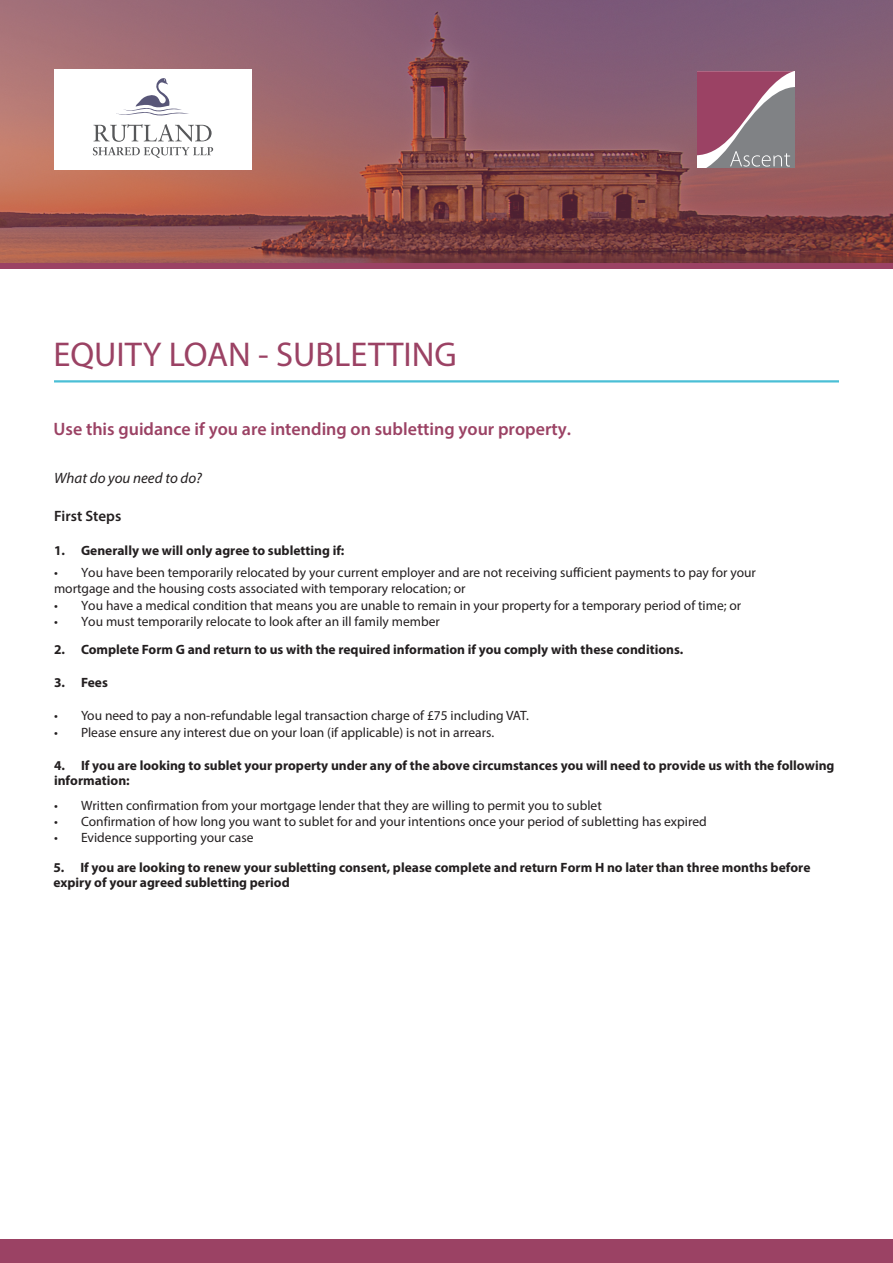
<style>
.page{position:relative;width:893px;height:1263px;background:#fff}
.page>*{position:absolute;margin:0;border:0;box-sizing:border-box;transform-origin:0 0}
.t1{font:34.5px "Myriad Pro";color:#9b4264}
.t2{font:600 18px "Myriad Pro";color:#9b4264}
.t3{font:italic 15px "Myriad Pro";color:#231f20}
.t4{font:600 15px "Myriad Pro";color:#231f20}
.t5{font:13.5px/16.2px "Myriad Pro";color:#231f20}
.t6{font:700 13.5px/15.6px "Myriad Pro";color:#231f20}
</style>
<div class="page">
<hr style="left:54px;top:380px;width:785px;height:2px;background:#4abfd6">
<div style="left:0;top:1240px;width:893px;height:23px;background:#9b4264"></div>
<svg style="left:0;top:0;width:893px;height:263px;background:#8f585f"></svg>
<div style="left:54px;top:69px;width:198px;height:101px;background:#fff"></div>
<svg style="left:116px;top:78px;width:73px;height:38px"></svg>
<svg style="left:93px;top:124px;width:120px;height:34px"></svg>
<div style="left:0;top:263px;width:893px;height:6px;background:#9b4264"></div>
<svg style="left:697px;top:72px;width:98px;height:96px;background:#9b7283"></svg>
<p class="t1" style="left:54px;top:333px;width:405px">EQUITY LOAN - SUBLETTING</p>
<p class="t2" style="left:54px;top:418px;width:519px">Use this guidance if you are intending on subletting your property.</p>
<p class="t3" style="left:54px;top:469px;width:150px">What do you need to do?</p>
<p class="t4" style="left:54px;top:507px;width:69px">First Steps</p>
<p class="t6" style="left:54px;top:542px;width:292px">1. Generally we will only agree to subletting if:</p>
<p class="t5" style="left:54px;top:564px;width:703px">• You have been temporarily relocated by your current employer and are not receiving sufficient payments to pay for your mortgage and the housing costs associated with temporary relocation; or</p>
<p class="t5" style="left:54px;top:597px;width:689px">• You have a medical condition that means you are unable to remain in your property for a temporary period of time; or</p>
<p class="t5" style="left:54px;top:613px;width:387px">• You must temporarily relocate to look after an ill family member</p>
<p class="t6" style="left:54px;top:641px;width:631px">2. Complete Form G and return to us with the required information if you comply with these conditions.</p>
<p class="t6" style="left:54px;top:674px;width:55px">3. Fees</p>
<p class="t5" style="left:54px;top:707px;width:476px">• You need to pay a non-refundable legal transaction charge of £75 including VAT.</p>
<p class="t5" style="left:54px;top:724px;width:442px">• Please ensure any interest due on your loan (if applicable) is not in arrears.</p>
<p class="t6" style="left:54px;top:757px;width:782px">4. If you are looking to sublet your property under any of the above circumstances you will need to provide us with the following information:</p>
<p class="t5" style="left:54px;top:797px;width:549px">• Written confirmation from your mortgage lender that they are willing to permit you to sublet</p>
<p class="t5" style="left:54px;top:813px;width:654px">• Confirmation of how long you want to sublet for and your intentions once your period of subletting has expired</p>
<p class="t5" style="left:54px;top:829px;width:201px">• Evidence supporting your case</p>
<p class="t6" style="left:53px;top:859px;width:759px;line-height:14.9px">5. If you are looking to renew your subletting consent, please complete and return Form H no later than three months before expiry of your agreed subletting period</p>
</div>
